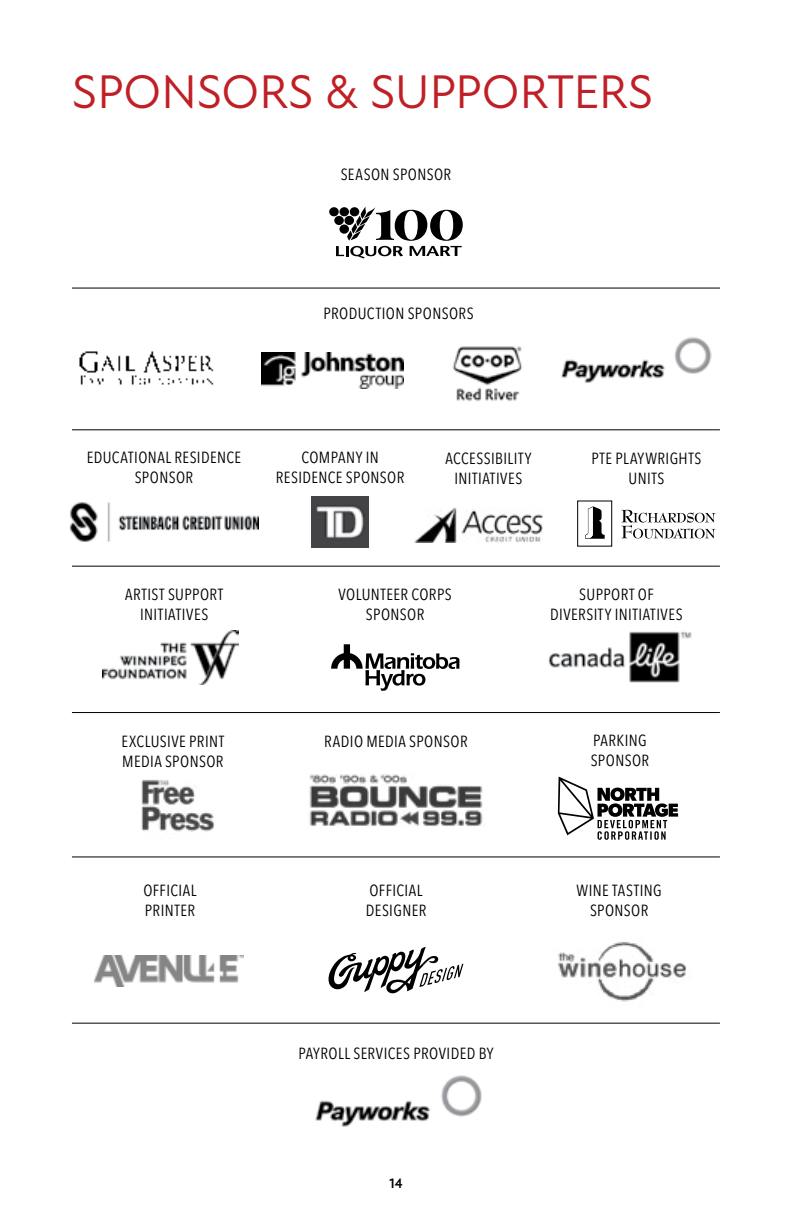
<style>
.page{position:relative;width:792px;height:1224px;background:#fff}
.page>*{position:absolute;margin:0;border:0;box-sizing:border-box;transform-origin:0 0}
.t1{font:48px "New Atten";letter-spacing:-.005em;color:#c01f25}
.t2{font:condensed 16px/20px "Avenir Next LT Pro";letter-spacing:.025em;color:#000;text-align:center}
.t3{font:700 14px "New Atten";color:#000}
</style>
<div class="page">
<hr style="left:72px;top:288px;width:648px;height:1px;background:#000">
<hr style="left:72px;top:429px;width:648px;height:1px;background:#000">
<hr style="left:72px;top:566px;width:648px;height:1px;background:#000">
<hr style="left:72px;top:712px;width:648px;height:1px;background:#000">
<hr style="left:72px;top:857px;width:648px;height:1px;background:#000">
<img style="left:79px;top:351px;width:135px;height:34px">
<img style="left:261px;top:352px;width:142px;height:37px">
<img style="left:452px;top:346px;width:70px;height:55px">
<img style="left:69px;top:502px;width:190px;height:40px">
<svg style="left:331px;top:644px;width:129px;height:47px"></svg>
<svg style="left:329px;top:947px;width:134px;height:46px"></svg>
<img style="left:315px;top:1075px;width:167px;height:52px">
<div style="left:577px;top:501px;width:35px;height:45px;border:1px solid #000"></div>
<svg style="left:585px;top:506px;width:20px;height:33px"></svg>
<svg style="left:622px;top:510px;width:94px;height:28px"></svg>
<img style="left:548px;top:631px;width:144px;height:52px">
<hr style="left:72px;top:1023px;width:648px;height:1px;background:#000">
<div style="left:329px;top:207px;width:10px;height:9px;background:#000;border-radius:50%"></div>
<svg style="left:336px;top:206px;width:127px;height:53px"></svg>
<svg style="left:558px;top:777px;width:120px;height:63px"></svg>
<img style="left:312px;top:497px;width:56px;height:50px">
<img style="left:558px;top:942px;width:129px;height:60px">
<img style="left:561px;top:337px;width:151px;height:46px">
<img style="left:141px;top:779px;width:73px;height:53px">
<img style="left:309px;top:774px;width:174px;height:53px">
<img style="left:94px;top:956px;width:149px;height:30px">
<img style="left:102px;top:631px;width:136px;height:54px">
<img style="left:414px;top:507px;width:128px;height:36px">
<h1 class="t1" style="left:72px;top:64px;width:583px">SPONSORS &amp; SUPPORTERS</h1>
<p class="t2" style="left:341px;top:164px;width:112px">SEASON SPONSOR</p>
<p class="t2" style="left:323px;top:304px;width:152px">PRODUCTION SPONSORS</p>
<p class="t2" style="left:87px;top:448px;width:156px">EDUCATIONAL RESIDENCE<br>SPONSOR</p>
<p class="t2" style="left:276px;top:448px;width:130px">COMPANY IN<br>RESIDENCE SPONSOR</p>
<p class="t2" style="left:445px;top:448px;width:88px">ACCESSIBILITY<br>INITIATIVES</p>
<p class="t2" style="left:591px;top:448px;width:112px">PTE PLAYWRIGHTS<br>UNITS</p>
<p class="t2" style="left:125px;top:584px;width:100px">ARTIST SUPPORT<br>INITIATIVES</p>
<p class="t2" style="left:339px;top:584px;width:115px">VOLUNTEER CORPS<br>SPONSOR</p>
<p class="t2" style="left:550px;top:584px;width:134px">SUPPORT OF<br>DIVERSITY INITIATIVES</p>
<p class="t2" style="left:122px;top:731px;width:104px;text-align:left">EXCLUSIVE PRINT<br>MEDIA SPONSOR</p>
<p class="t2" style="left:324px;top:731px;width:145px">RADIO MEDIA SPONSOR</p>
<p class="t2" style="left:591px;top:731px;width:60px;text-align:left">PARKING<br>SPONSOR</p>
<p class="t2" style="left:143px;top:881px;width:55px;text-align:left">OFFICIAL<br>PRINTER</p>
<p class="t2" style="left:366px;top:881px;width:62px;text-align:left">OFFICIAL<br>DESIGNER</p>
<p class="t2" style="left:577px;top:881px;width:87px">WINE TASTING<br>SPONSOR</p>
<p class="t2" style="left:298px;top:1044px;width:197px">PAYROLL SERVICES PROVIDED BY</p>
<p class="t3" style="left:389px;top:1175px;width:15px">14</p>
</div>
